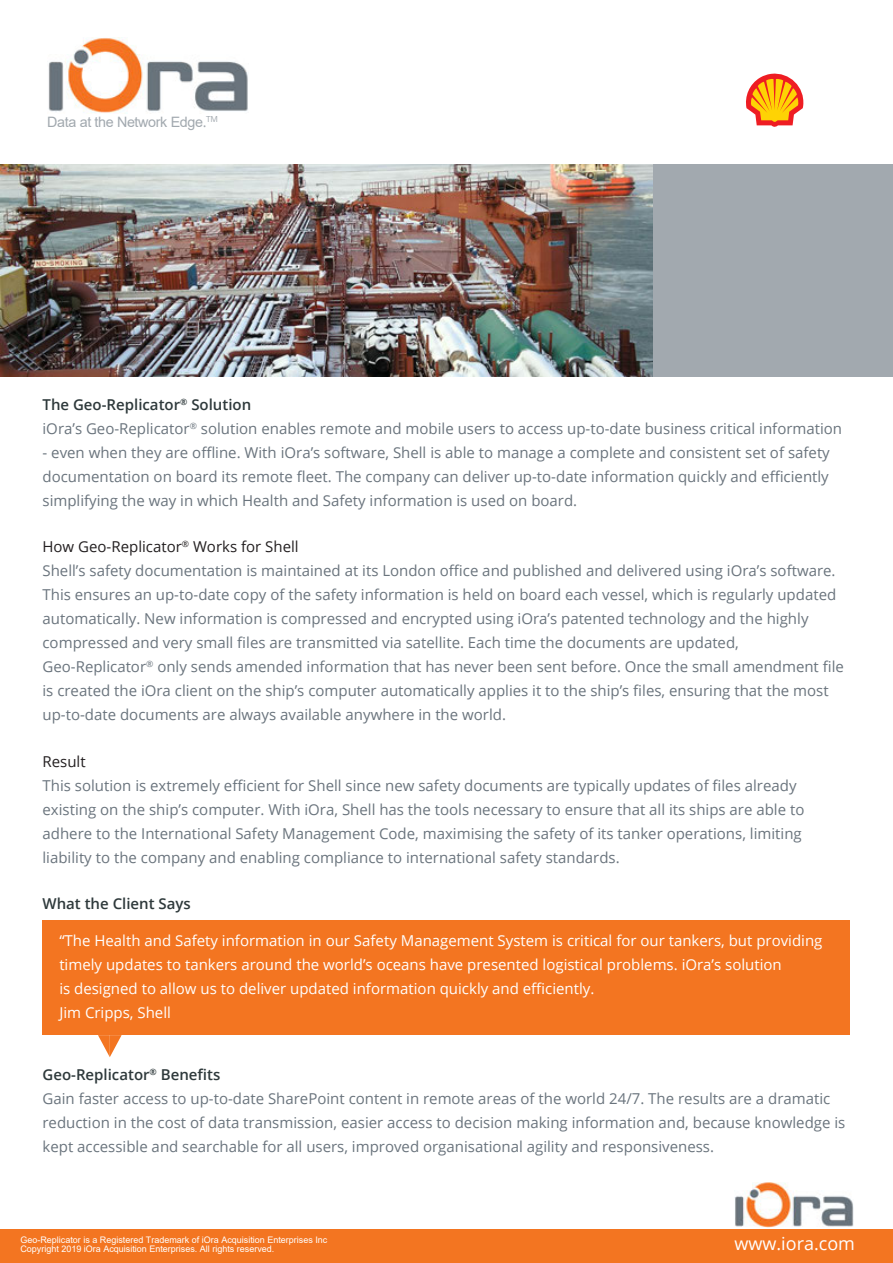
<style>
.page{position:relative;width:893px;height:1263px;background:#fff}
.page>*{position:absolute;margin:0;border:0;box-sizing:border-box;transform-origin:0 0}
.t1{font:18px "Open Sans";color:#fff}
.t2{font:15px/24px "Open Sans";color:#6a747d}
.t3{font:15px/24px "Open Sans";color:#fff}
.t4{font:600 15px "Open Sans";color:#2e393b}
.t5{font:15px "Open Sans";color:#231f20}
.t6{font:14.4px "Arial";letter-spacing:-.025em;color:#a2a9af}
.t7{font:9px/9px "Arial";color:#fff}
.s1{font-family:"Open Sans"}
</style>
<div class="page">
<img style="left:0;top:164px;width:654px;height:213px">
<div style="left:654px;top:164px;width:239px;height:213px;background:#a2a9af"></div>
<div style="left:43px;top:920px;width:807px;height:115px;background:#f37521"></div>
<svg style="left:98px;top:1035px;width:24px;height:22px"></svg>
<img style="left:48px;top:37px;width:200px;height:77px">
<div style="left:0;top:1230px;width:893px;height:33px;background:#f37521"></div>
<img style="left:734px;top:1182px;width:119px;height:45px">
<svg style="left:746px;top:73px;width:58px;height:54px"></svg>
<p class="t6" style="left:47px;top:112px;width:172px">Data at the Network Edge<span class="s1">.</span><sup>TM</sup></p>
<p class="t4" style="left:43px;top:394px;width:210px">The Geo-Replicator<sup>®</sup> Solution</p>
<p class="t2" style="left:43px;top:416px;width:801px">iOra’s Geo-Replicator<sup>®</sup> solution enables remote and mobile users to access up-to-date business critical information</p>
<p class="t2" style="left:43px;top:440px;width:789px">- even when they are offline. With iOra’s software, Shell is able to manage a complete and consistent set of safety</p>
<p class="t2" style="left:43px;top:464px;width:788px">documentation on board its remote fleet. The company can deliver up-to-date information quickly and efficiently simplifying the way in which Health and Safety information is used on board.</p>
<p class="t5" style="left:43px;top:537px;width:258px">How Geo-Replicator<sup>®</sup> Works for Shell</p>
<p class="t2" style="left:43px;top:558px;width:795px">Shell’s safety documentation is maintained at its London office and published and delivered using iOra’s software.<br>This ensures an up-to-date copy of the safety information is held on board each vessel, which is regularly updated</p>
<p class="t2" style="left:43px;top:606px;width:803px">automatically. New information is compressed and encrypted using iOra’s patented technology and the highly compressed and very small files are transmitted via satellite. Each time the documents are updated, Geo-Replicator<sup>®</sup> only sends amended information that has never been sent before. Once the small amendment file is created the iOra client on the ship’s computer automatically applies it to the ship’s files, ensuring that the most up-to-date documents are always available anywhere in the world.</p>
<p class="t5" style="left:43px;top:751px;width:45px">Result</p>
<p class="t2" style="left:43px;top:773px;width:763px">This solution is extremely efficient for Shell since new safety documents are typically updates of files already existing on the ship’s computer. With iOra, Shell has the tools necessary to ensure that all its ships are able to adhere to the International Safety Management Code, maximising the safety of its tanker operations, limiting liability to the company and enabling compliance to international safety standards.</p>
<p class="t4" style="left:43px;top:894px;width:150px">What the Client Says</p>
<p class="t3" style="left:59px;top:928px;width:765px">“The Health and Safety information in our Safety Management System is critical for our tankers, but providing timely updates to tankers around the world’s oceans have presented logistical problems. iOra’s solution</p>
<p class="t3" style="left:59px;top:976px;width:537px">is designed to allow us to deliver updated information quickly and efficiently.</p>
<p class="t3" style="left:59px;top:1000px;width:113px">Jim Cripps, Shell</p>
<p class="t4" style="left:43px;top:1065px;width:179px">Geo-Replicator<sup>®</sup> Benefits</p>
<p class="t2" style="left:43px;top:1086px;width:804px">Gain faster access to up-to-date SharePoint content in remote areas of the world 24/7. The results are a dramatic reduction in the cost of data transmission, easier access to decision making information and, because knowledge is</p>
<p class="t2" style="left:43px;top:1134px;width:673px">kept accessible and searchable for all users, improved organisational agility and responsiveness.</p>
<p class="t7" style="left:20px;top:1236px;width:309px">Geo-Replicator is a Registered Trademark of iOra Acquisition Enterprises Inc<br>Copyright 2019 iOra Acquisition Enterprises. All rights reserved.</p>
<p class="t1" style="left:734px;top:1231px;width:122px">www.iora.com</p>
</div>
